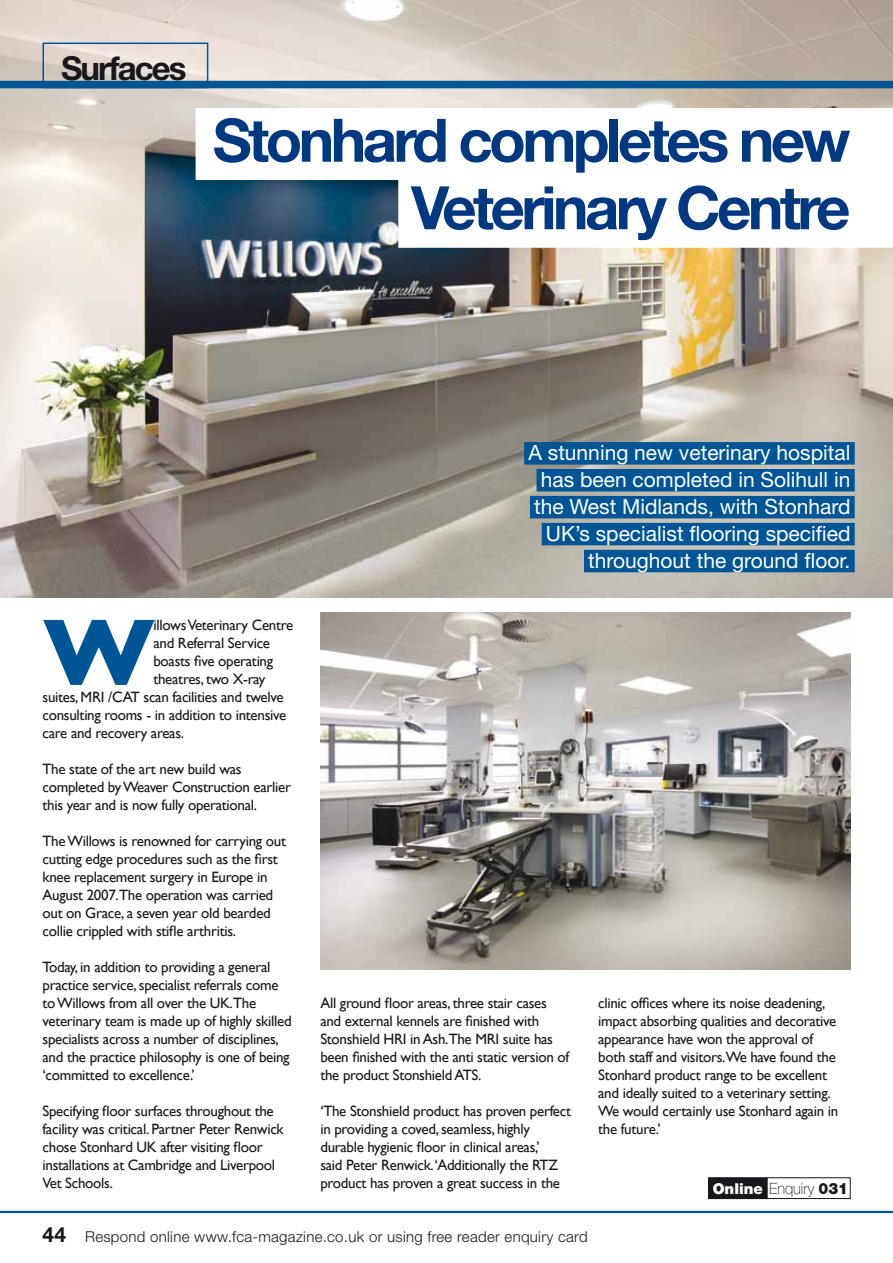
<style>
.page{position:relative;width:893px;height:1263px;background:#fff}
.page>*{position:absolute;margin:0;border:0;box-sizing:border-box;transform-origin:0 0}
.t1{font:700 94.8px "Gill Sans";color:#005596}
.t2{font:700 60px/67.5px "Helvetica Neue";letter-spacing:-.06em;color:#003882;text-align:right}
.t3{font:700 33px "Helvetica Neue";letter-spacing:-.06em;color:#1a171c}
.t4{font:21px/26.8px "Helvetica Neue";color:#fff;text-align:right}
.t5{font:100 15.6px "Helvetica Neue";color:#1a171c;scale:.95 1}
.t6{font:15px/18px "Gill Sans";letter-spacing:-.02em;color:#1a171c}
.t7{font:300 15px "Helvetica Neue";letter-spacing:.02em;color:#1a171c}
.s1{font-weight:900;font-size:15px;color:#fff}
.s2{font-weight:900}
.s3{font-weight:700;font-size:21px}
</style>
<div class="page">
<img style="left:0;top:0;width:893px;height:597px">
<img style="left:320px;top:612px;width:530px;height:357px">
<svg style="left:196px;top:108px;width:697px;height:140px"></svg>
<div style="left:0;top:81px;width:893px;height:7px;background:#005596"></div>
<hr style="left:0;top:1211px;width:893px;height:2px;background:#005596">
<div style="left:43px;top:43px;width:165px;height:45px;border:2px solid #005596"></div>
<div style="left:524px;top:442px;width:331px;height:23px;background:#005596"></div>
<div style="left:537px;top:469px;width:318px;height:22px;background:#005596"></div>
<div style="left:530px;top:496px;width:325px;height:22px;background:#005596"></div>
<div style="left:542px;top:523px;width:313px;height:22px;background:#005596"></div>
<div style="left:584px;top:550px;width:271px;height:22px;background:#005596"></div>
<div style="left:767px;top:1177px;width:83px;height:22px;border:1px solid #1a171c"></div>
<div style="left:709px;top:1178px;width:58px;height:20px;background:#1a171c"></div>
<div style="left:708px;top:1177px;width:59px;height:22px;border:1px solid #1a171c"></div>
<h3 class="t3" style="left:61px;top:48px;width:127px">Surfaces</h3>
<h2 class="t2" style="left:213px;top:105px;width:639px">Stonhard completes new<br>Veterinary Centre</h2>
<h3 class="t4" style="left:528px;top:439px;width:324px">A stunning new veterinary hospital has been completed in Solihull in the West Midlands, with Stonhard UK’s specialist flooring specified throughout the ground floor.</h3>
<h1 class="t1" style="left:43px;top:596px;width:114px">W</h1>
<p class="t6" style="left:153px;top:616px;width:141px">illows Veterinary Centre</p>
<p class="t6" style="left:153px;top:634px;width:118px">and Referral Service</p>
<p class="t6" style="left:153px;top:652px;width:121px">boasts five operating</p>
<p class="t6" style="left:153px;top:670px;width:113px">theatres, two X-ray</p>
<p class="t6" style="left:43px;top:688px;width:243px">suites, MRI /CAT scan facilities and twelve</p>
<p class="t6" style="left:43px;top:706px;width:245px">consulting rooms - in addition to intensive</p>
<p class="t6" style="left:43px;top:724px;width:143px">care and recovery areas.</p>
<p class="t6" style="left:43px;top:760px;width:250px">The state of the art new build was completed by Weaver Construction earlier this year and is now fully operational.</p>
<p class="t6" style="left:43px;top:832px;width:245px">The Willows is renowned for carrying out cutting edge procedures such as the first knee replacement surgery in Europe in August 2007.The operation was carried out on Grace, a seven year old bearded collie crippled with stifle arthritis.</p>
<p class="t6" style="left:43px;top:958px;width:251px">Today, in addition to providing a general practice service, specialist referrals come to Willows from all over the UK.The veterinary team is made up of highly skilled specialists across a number of disciplines, and the practice philosophy is one of being ‘committed to excellence.’</p>
<p class="t6" style="left:43px;top:1102px;width:243px">Specifying floor surfaces throughout the facility was critical. Partner Peter Renwick chose Stonhard UK after visiting floor installations at Cambridge and Liverpool Vet Schools.</p>
<p class="t6" style="left:320px;top:994px;width:250px">All ground floor areas, three stair cases and external kennels are finished with Stonshield HRI in Ash.The MRI suite has been finished with the anti static version of the product Stonshield ATS.</p>
<p class="t6" style="left:320px;top:1102px;width:252px">‘The Stonshield product has proven perfect in providing a coved, seamless, highly durable hygienic floor in clinical areas,’<br>said Peter Renwick.‘Additionally the RTZ product has proven a great success in the</p>
<p class="t6" style="left:598px;top:994px;width:242px">clinic offices where its noise deadening, impact absorbing qualities and decorative appearance have won the approval of both staff and visitors.We have found the Stonhard product range to be excellent and ideally suited to a veterinary setting.<br>We would certainly use Stonhard again in the future.’</p>
<p class="t5" style="left:713px;top:1180px;width:144px"><span class="s1">Online</span> Enquiry <span class="s2">031</span></p>
<p class="t7" style="left:43px;top:1227px;width:547px"><span class="s3">44</span> Respond online www.fca-magazine.co.uk or using free reader enquiry card</p>
</div>
